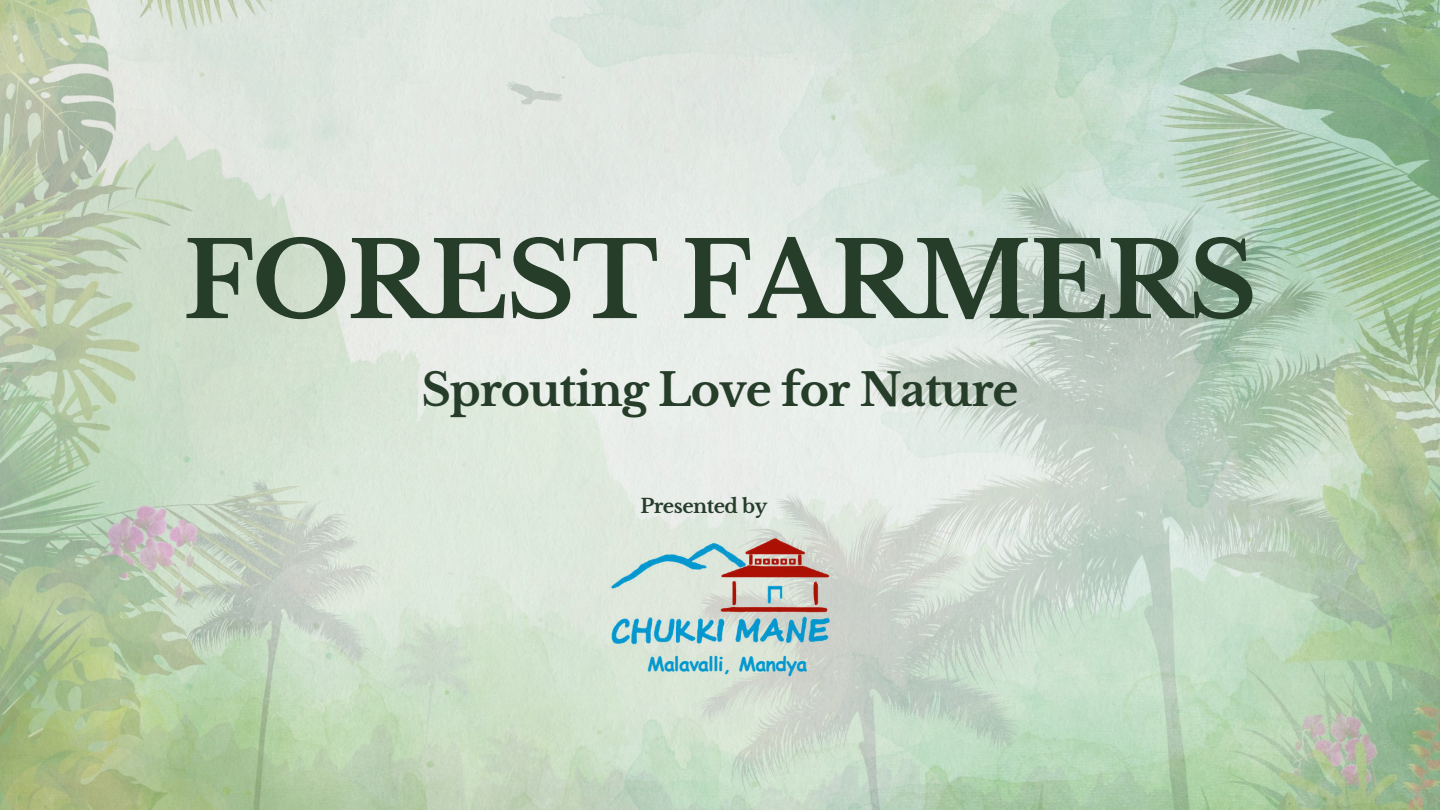
<style>
.page{position:relative;width:1440px;height:810px;background:#fff}
.page>*{position:absolute;margin:0;border:0;box-sizing:border-box;transform-origin:0 0}
.t1{font:700 104px "Libre Baskerville";letter-spacing:-.025em;color:#263d2a}
.t2{font:700 44.6px "Libre Baskerville";letter-spacing:-.025em;color:#263d2a}
.t3{font:700 19.4px "Comic Sans MS";letter-spacing:-.025em;color:#0398cf}
.t4{font:700 19.4px "Libre Baskerville";letter-spacing:-.025em;color:#263d2a}
</style>
<div class="page">
<img style="left:0;top:0;width:1440px;height:810px">
<img style="left:81px;top:27px;width:1359px;height:783px">
<img style="left:589px;top:531px;width:262px;height:120px">
<h1 class="t1" style="left:183px;top:217px;width:1076px">FOREST FARMERS</h1>
<p class="t2" style="left:422px;top:363px;width:598px">Sprouting Love for Nature</p>
<p class="t4" style="left:640px;top:495px;width:128px">Presented by</p>
<p class="t3" style="left:647px;top:650px;width:162px">Malavalli, Mandya</p>
</div>
